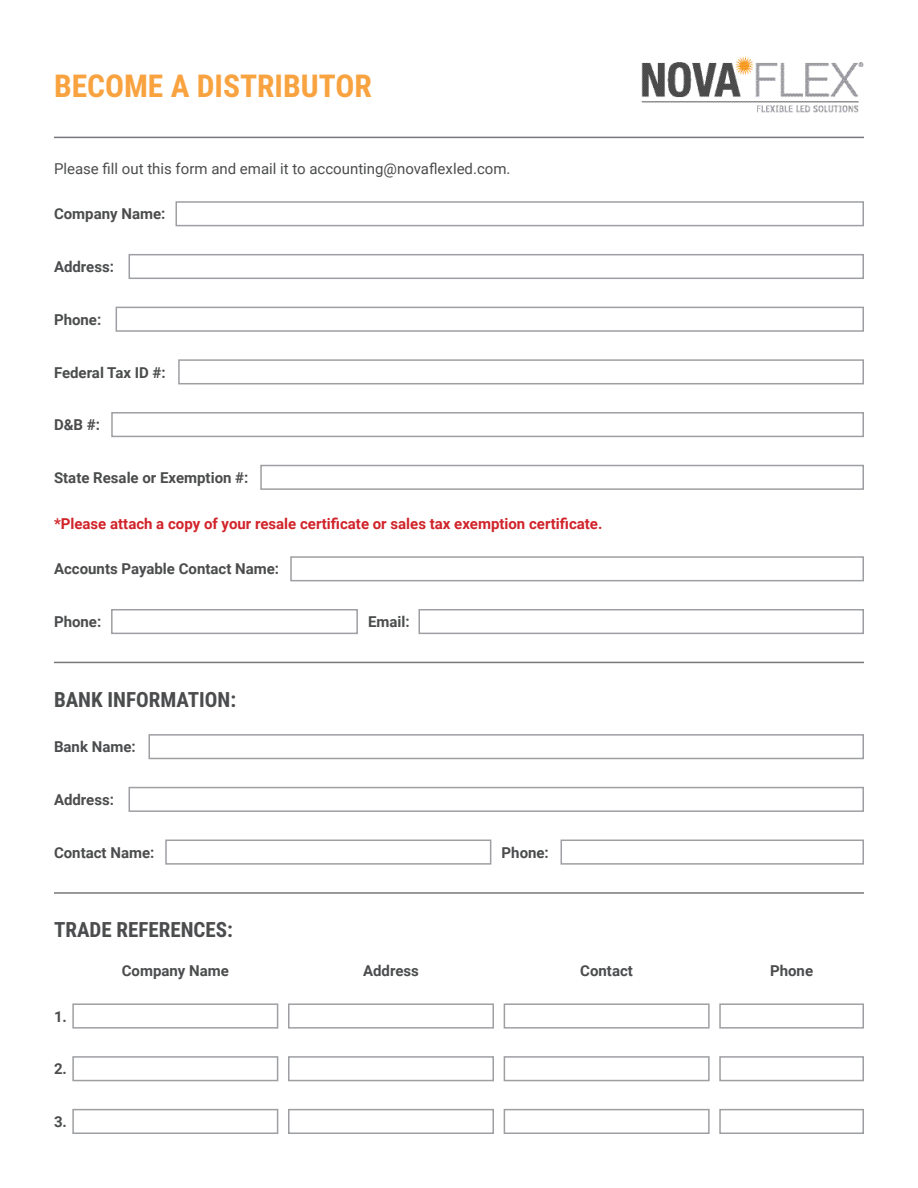
<style>
.page{position:relative;width:918px;height:1188px;background:#fff}
.page>*{position:absolute;margin:0;border:0;box-sizing:border-box;transform-origin:0 0}
.t1{font:700 31.5px "Roboto Condensed";color:#f9a340}
.t2{font:700 21px "Roboto Condensed";color:#4b4c4d}
.t3{font:700 15px "Roboto";color:#4b4c4d}
.t4{font:700 15px "Roboto";color:#d1232a}
.t5{font:15px "Roboto";color:#4b4c4d}
</style>
<div class="page">
<img style="left:642px;top:56px;width:222px;height:57px">
<hr style="left:54px;top:137px;width:810px;height:1px;background:#76787b">
<hr style="left:54px;top:662px;width:810px;height:1px;background:#76787b">
<hr style="left:54px;top:892px;width:810px;height:2px;background:#76787b">
<div style="left:176px;top:201px;width:688px;height:25px;border:2px solid #9d9fa2"></div>
<div style="left:148px;top:734px;width:716px;height:25px;border:2px solid #9d9fa2"></div>
<div style="left:129px;top:787px;width:735px;height:25px;border:2px solid #9d9fa2"></div>
<div style="left:165px;top:840px;width:326px;height:25px;border:2px solid #9d9fa2"></div>
<div style="left:561px;top:840px;width:303px;height:25px;border:2px solid #9d9fa2"></div>
<div style="left:418px;top:609px;width:446px;height:25px;border:2px solid #9d9fa2"></div>
<div style="left:111px;top:609px;width:247px;height:25px;border:2px solid #9d9fa2"></div>
<div style="left:129px;top:254px;width:735px;height:25px;border:2px solid #9d9fa2"></div>
<div style="left:116px;top:307px;width:748px;height:25px;border:2px solid #9d9fa2"></div>
<div style="left:178px;top:359px;width:686px;height:25px;border:2px solid #9d9fa2"></div>
<div style="left:260px;top:465px;width:604px;height:25px;border:2px solid #9d9fa2"></div>
<div style="left:290px;top:556px;width:574px;height:25px;border:2px solid #9d9fa2"></div>
<div style="left:111px;top:412px;width:753px;height:25px;border:2px solid #9d9fa2"></div>
<div style="left:72px;top:1003px;width:206px;height:26px;border:2px solid #9d9fa2"></div>
<div style="left:288px;top:1003px;width:206px;height:26px;border:2px solid #9d9fa2"></div>
<div style="left:504px;top:1003px;width:206px;height:26px;border:2px solid #9d9fa2"></div>
<div style="left:719px;top:1003px;width:145px;height:26px;border:2px solid #9d9fa2"></div>
<div style="left:72px;top:1056px;width:206px;height:25px;border:2px solid #9d9fa2"></div>
<div style="left:288px;top:1056px;width:206px;height:25px;border:2px solid #9d9fa2"></div>
<div style="left:504px;top:1056px;width:206px;height:25px;border:2px solid #9d9fa2"></div>
<div style="left:719px;top:1056px;width:145px;height:25px;border:2px solid #9d9fa2"></div>
<div style="left:72px;top:1109px;width:206px;height:25px;border:2px solid #9d9fa2"></div>
<div style="left:288px;top:1109px;width:206px;height:25px;border:2px solid #9d9fa2"></div>
<div style="left:504px;top:1109px;width:206px;height:25px;border:2px solid #9d9fa2"></div>
<div style="left:719px;top:1109px;width:145px;height:25px;border:2px solid #9d9fa2"></div>
<p class="t1" style="left:54px;top:64px;width:319px">BECOME A DISTRIBUTOR</p>
<p class="t5" style="left:54px;top:158px;width:458px">Please fill out this form and email it to accounting@novaflexled.com.</p>
<p class="t3" style="left:54px;top:204px;width:113px">Company Name:</p>
<p class="t3" style="left:54px;top:256px;width:62px">Address:</p>
<p class="t3" style="left:54px;top:309px;width:49px">Phone:</p>
<p class="t3" style="left:54px;top:362px;width:113px">Federal Tax ID #:</p>
<p class="t3" style="left:54px;top:414px;width:48px">D&amp;B #:</p>
<p class="t3" style="left:54px;top:467px;width:196px">State Resale or Exemption #:</p>
<p class="t4" style="left:54px;top:513px;width:550px">*Please attach a copy of your resale certificate or sales tax exemption certificate.</p>
<p class="t3" style="left:54px;top:559px;width:227px">Accounts Payable Contact Name:</p>
<p class="t3" style="left:54px;top:611px;width:49px">Phone:</p>
<p class="t3" style="left:368px;top:611px;width:43px">Email:</p>
<p class="t2" style="left:54px;top:684px;width:184px">BANK INFORMATION:</p>
<p class="t3" style="left:54px;top:736px;width:83px">Bank Name:</p>
<p class="t3" style="left:54px;top:789px;width:62px">Address:</p>
<p class="t3" style="left:54px;top:842px;width:102px">Contact Name:</p>
<p class="t3" style="left:502px;top:842px;width:49px">Phone:</p>
<p class="t2" style="left:54px;top:915px;width:181px">TRADE REFERENCES:</p>
<p class="t3" style="left:54px;top:1006px;width:14px">1.</p>
<p class="t3" style="left:54px;top:1059px;width:14px">2.</p>
<p class="t3" style="left:54px;top:1111px;width:14px">3.</p>
<p class="t3" style="left:122px;top:960px;width:109px">Company Name</p>
<p class="t3" style="left:363px;top:960px;width:57px">Address</p>
<p class="t3" style="left:580px;top:960px;width:54px">Contact</p>
<p class="t3" style="left:770px;top:960px;width:45px">Phone</p>
</div>
